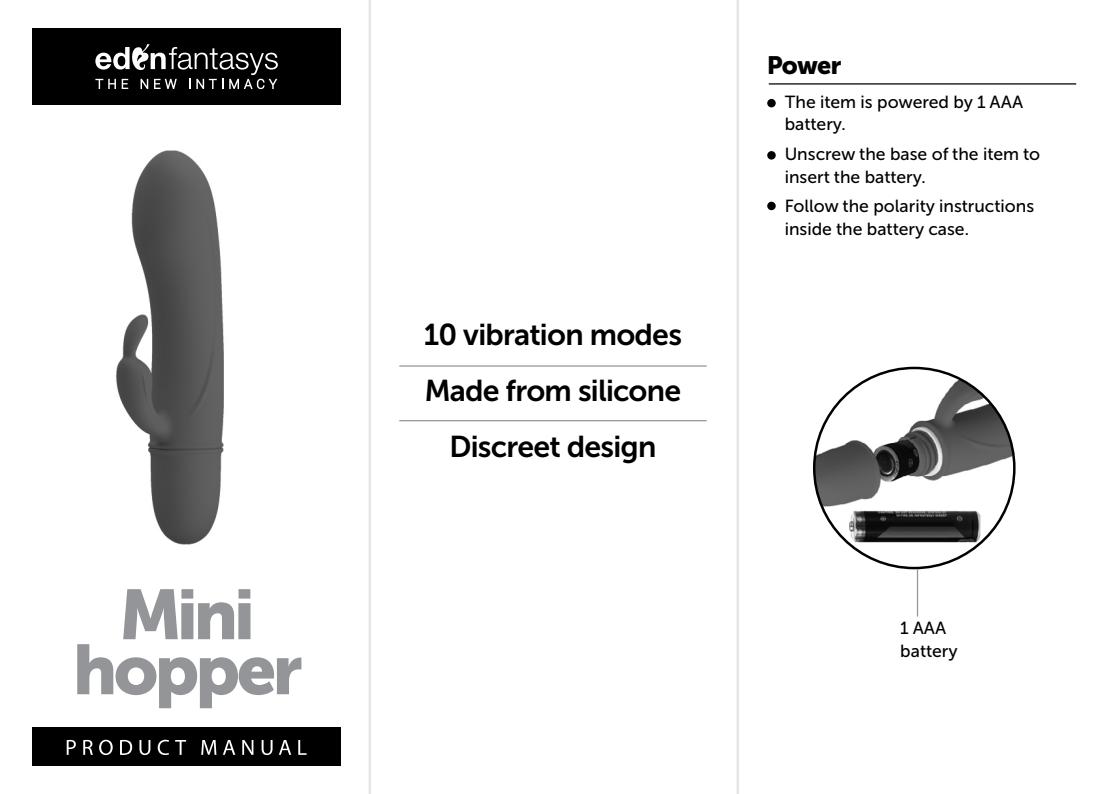
<style>
.page{position:relative;width:1106px;height:794px;background:#fff}
.page>*{position:absolute;margin:0;border:0;box-sizing:border-box;transform-origin:0 0}
.t1{font:70px/55px "Museo Sans Cyrl 900";letter-spacing:-.05em;color:#939598;text-align:center}
.t2{font:30px/55.8px "Museo Sans Cyrl 700";letter-spacing:-.025em;color:#000;text-align:center}
.t3{font:25px "Museo Sans Cyrl 900";letter-spacing:-.035em;color:#000}
.t4{font:17.5px/22.5px "Museo Sans Cyrl 500";color:#000}
</style>
<div class="page">
<div style="left:32px;top:726px;width:309px;height:39px;background:#000"></div>
<div style="left:32px;top:28px;width:309px;height:77px;background:#000"></div>
<img style="left:116px;top:150px;width:108px;height:395px">
<svg style="left:95px;top:44px;width:183px;height:45px"></svg>
<svg style="left:67px;top:739px;width:239px;height:16px"></svg>
<img style="left:814px;top:368px;width:200px;height:200px;border-radius:100px">
<hr style="left:399px;top:365px;width:307px;height:2px;background:#939598">
<hr style="left:399px;top:420px;width:307px;height:1px;background:#939598">
<hr style="left:768px;top:83px;width:308px;height:2px;background:#000">
<hr style="left:916px;top:569px;width:2px;height:47px;background:#939598">
<div style="left:767px;top:151px;width:8px;height:9px;background:#000;border-radius:50%"></div>
<div style="left:767px;top:99px;width:8px;height:8px;background:#000;border-radius:50%"></div>
<div style="left:767px;top:202px;width:8px;height:8px;background:#000;border-radius:50%"></div>
<hr style="left:368px;top:0;width:3px;height:794px;background:#e5e6e5">
<hr style="left:736px;top:0;width:3px;height:794px;background:#e5e6e5">
<h1 class="t1" style="left:73px;top:587px;width:231px">Mini hopper</h1>
<h2 class="t2" style="left:424px;top:307px;width:260px">10 vibration modes<br>Made from silicone<br>Discreet design</h2>
<h3 class="t3" style="left:767px;top:51px;width:76px">Power</h3>
<p class="t4" style="left:784px;top:91px;width:240px">The item is powered by 1 AAA battery.</p>
<p class="t4" style="left:784px;top:143px;width:257px">Unscrew the base of the item to insert the battery.</p>
<p class="t4" style="left:784px;top:195px;width:251px">Follow the polarity instructions inside the battery case.</p>
<p class="t4" style="left:900px;top:617px;width:59px">1 AAA battery</p>
</div>
